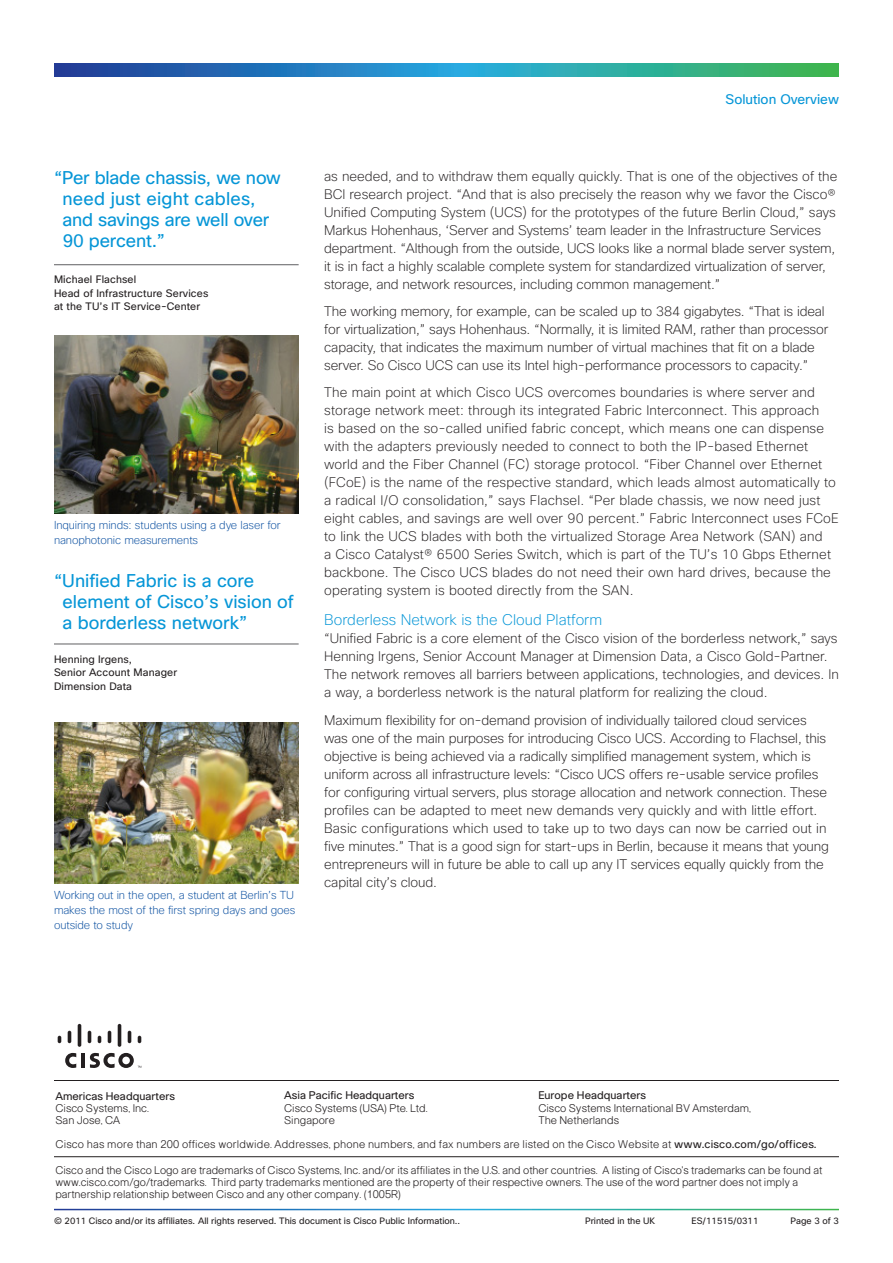
<style>
.page{position:relative;width:893px;height:1263px;background:#fff}
.page>*{position:absolute;margin:0;border:0;box-sizing:border-box;transform-origin:0 0}
.Pull_Quote{font:18px/21px "Cisco Sans";color:#0696d7}
.Body_Head{font:200 15px "Cisco Sans";color:#0696d7}
.Body_Text{font:200 13.5px/18px "Cisco Sans";color:#231f20}
.Page_Head{font:13.5px "Cisco Sans";color:#0696d7}
.Caption_Text{font:200 11.25px/15px "Cisco Sans";letter-spacing:-.01em;color:#0a4fa0}
.t1{font:300 10.95px/12.3px "Cisco";color:#231f20}
.Attribution{font:10.5px "Cisco Sans";letter-spacing:.01em;color:#231f20}
.Page_Footer{font:9px "Cisco Sans";color:#231f20}
.s1{font-weight:400}
</style>
<div class="page">
<svg style="left:54px;top:64px;width:785px;height:13px;background:#2a8ea8"></svg>
<hr style="left:81px;top:1053px;width:4px;height:15px;background:#231f20">
<svg style="left:65px;top:1053px;width:11px;height:15px"></svg>
<svg style="left:58px;top:1036px;width:3px;height:7px"></svg>
<svg style="left:68px;top:1031px;width:3px;height:12px"></svg>
<hr style="left:78px;top:1024px;width:3px;height:23px;background:#231f20;border-radius:2px">
<svg style="left:88px;top:1031px;width:3px;height:12px"></svg>
<svg style="left:98px;top:1036px;width:3px;height:7px"></svg>
<svg style="left:108px;top:1031px;width:3px;height:12px"></svg>
<hr style="left:118px;top:1024px;width:3px;height:23px;background:#231f20;border-radius:2px">
<svg style="left:128px;top:1031px;width:3px;height:12px"></svg>
<svg style="left:138px;top:1036px;width:3px;height:7px"></svg>
<svg style="left:90px;top:1053px;width:51px;height:15px"></svg>
<hr style="left:54px;top:1080px;width:785px;height:1px;background:#231f20">
<hr style="left:54px;top:1156px;width:785px;height:1px;background:#231f20">
<hr style="left:54px;top:264px;width:245px;height:1px;background:#5f5f62">
<img style="left:54px;top:335px;width:245px;height:179px">
<img style="left:54px;top:723px;width:245px;height:161px">
<hr style="left:54px;top:644px;width:245px;height:1px;background:#5f5f62">
<p class="Pull_Quote" style="left:63px;top:168px;width:220px;text-indent:-9px">“Per blade chassis, we now need just eight cables, and savings are well over<br>90 percent.”</p>
<p class="Attribution" style="left:54px;top:273px;width:84px">Michael Flachsel</p>
<p class="Attribution" style="left:54px;top:286px;width:156px">Head of Infrastructure Services</p>
<p class="Attribution" style="left:54px;top:300px;width:148px">at the TU’s IT Service-Center</p>
<p class="Caption_Text" style="left:54px;top:518px;width:228px">Inquiring minds: students using a dye laser for nanophotonic measurements</p>
<p class="Pull_Quote" style="left:63px;top:570px;width:233px;text-indent:-9px">“Unified Fabric is a core element of Cisco’s vision of a borderless network”</p>
<p class="Attribution" style="left:54px;top:652px;width:80px">Henning Irgens,</p>
<p class="Attribution" style="left:54px;top:666px;width:125px">Senior Account Manager</p>
<p class="Attribution" style="left:54px;top:679px;width:80px">Dimension Data</p>
<p class="Caption_Text" style="left:54px;top:888px;width:243px">Working out in the open, a student at Berlin’s TU makes the most of the first spring days and goes outside to study</p>
<p class="Page_Head" style="left:725px;top:91px;width:115px">Solution Overview</p>
<p class="Body_Text" style="left:324px;top:167px;width:515px">as needed, and to withdraw them equally quickly. That is one of the objectives of the BCI research project. “And that is also precisely the reason why we favor the Cisco® Unified Computing System (UCS) for the prototypes of the future Berlin Cloud,” says Markus Hohenhaus, ‘Server and Systems’ team leader in the Infrastructure Services department. “Although from the outside, UCS looks like a normal blade server system, it is in fact a highly scalable complete system for standardized virtualization of server, storage, and network resources, including common management.”</p>
<p class="Body_Text" style="left:324px;top:302px;width:506px">The working memory, for example, can be scaled up to 384 gigabytes. “That is ideal for virtualization,” says Hohenhaus. “Normally, it is limited RAM, rather than processor capacity, that indicates the maximum number of virtual machines that fit on a blade server. So Cisco UCS can use its Intel high-performance processors to capacity.”</p>
<p class="Body_Text" style="left:324px;top:383px;width:516px">The main point at which Cisco UCS overcomes boundaries is where server and storage network meet: through its integrated Fabric Interconnect. This approach<br>is based on the so-called unified fabric concept, which means one can dispense with the adapters previously needed to connect to both the IP-based Ethernet world and the Fiber Channel (FC) storage protocol. “Fiber Channel over Ethernet (FCoE) is the name of the respective standard, which leads almost automatically to a radical I/O consolidation,” says Flachsel. “Per blade chassis, we now need just eight cables, and savings are well over 90 percent.” Fabric Interconnect uses FCoE to link the UCS blades with both the virtualized Storage Area Network (SAN) and<br>a Cisco Catalyst® 6500 Series Switch, which is part of the TU’s 10 Gbps Ethernet backbone. The Cisco UCS blades do not need their own hard drives, because the operating system is booted directly from the SAN.</p>
<p class="Body_Head" style="left:324px;top:610px;width:280px">Borderless Network is the Cloud Platform</p>
<p class="Body_Text" style="left:324px;top:629px;width:516px">“Unified Fabric is a core element of the Cisco vision of the borderless network,” says Henning Irgens, Senior Account Manager at Dimension Data, a Cisco Gold-Partner.<br>The network removes all barriers between applications, technologies, and devices. In a way, a borderless network is the natural platform for realizing the cloud.</p>
<p class="Body_Text" style="left:324px;top:711px;width:506px">Maximum flexibility for on-demand provision of individually tailored cloud services was one of the main purposes for introducing Cisco UCS. According to Flachsel, this objective is being achieved via a radically simplified management system, which is uniform across all infrastructure levels: “Cisco UCS offers re-usable service profiles for configuring virtual servers, plus storage allocation and network connection. These profiles can be adapted to meet new demands very quickly and with little effort.<br>Basic configurations which used to take up to two days can now be carried out in five minutes.” That is a good sign for start-ups in Berlin, because it means that young entrepreneurs will in future be able to call up any IT services equally quickly from the capital city’s cloud.</p>
<p class="t1" style="left:55px;top:1089px;width:121px"><span class="s1">Americas Headquarters<br></span>Cisco Systems, Inc.<br>San Jose, CA</p>
<p class="t1" style="left:284px;top:1089px;width:145px"><span class="s1">Asia Pacific Headquarters<br></span>Cisco Systems (USA) Pte. Ltd.<br>Singapore</p>
<p class="t1" style="left:538px;top:1089px;width:214px"><span class="s1">Europe Headquarters<br></span>Cisco Systems International BV Amsterdam,<br>The Netherlands</p>
<p class="t1" style="left:55px;top:1137px;width:762px">Cisco has more than 200 offices worldwide. Addresses, phone numbers, and fax numbers are listed on the Cisco Website at <span class="s1">www.cisco.com/go/offices.</span></p>
<p class="t1" style="left:55px;top:1163px;width:768px">Cisco and the Cisco Logo are trademarks of Cisco Systems, Inc. and/or its affiliates in the U.S. and other countries. A listing of Cisco's trademarks can be found at www.cisco.com/go/trademarks. Third party trademarks mentioned are the property of their respective owners. The use of the word partner does not imply a partnership relationship between Cisco and any other company. (1005R)</p>
<p class="Page_Footer" style="left:54px;top:1215px;width:408px">© 2011 Cisco and/or its affiliates. All rights reserved. This document is Cisco Public Information..</p>
<p class="Page_Footer" style="left:585px;top:1215px;width:72px">Printed in the UK</p>
<p class="Page_Footer" style="left:691px;top:1215px;width:68px">ES/11515/0311</p>
<p class="Page_Footer" style="left:791px;top:1215px;width:50px">Page 3 of 3</p>
</div>
